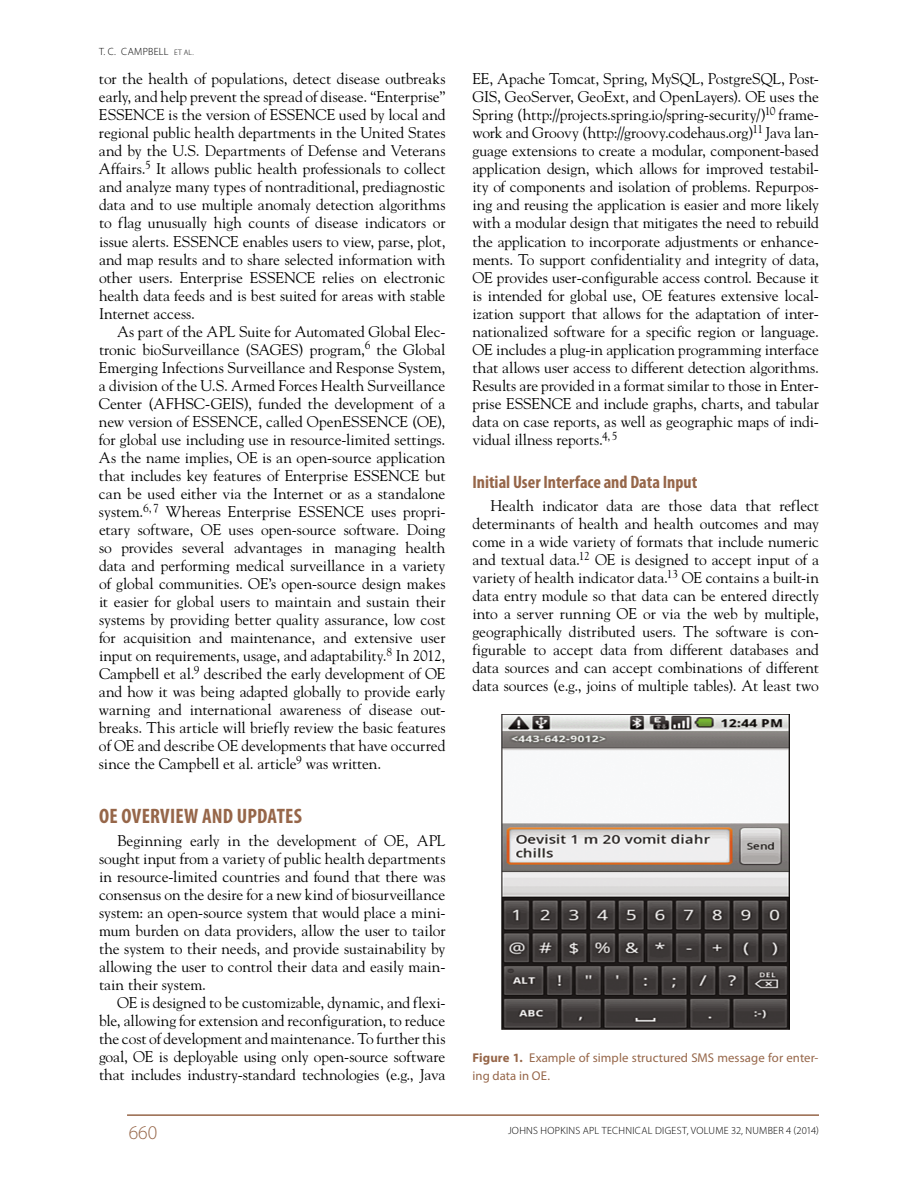
<style>
.page{position:relative;width:918px;height:1188px;background:#fff}
.page>*{position:absolute;margin:0;border:0;box-sizing:border-box;transform-origin:0 0}
.Head_1{font:700 condensed 21px "Myriad Pro";letter-spacing:.01em;color:#966649}
.t1{font:300 19.5px "Myriad Pro";color:#966649}
.Head_2{font:700 condensed 18px "Myriad Pro";color:#966649}
.Body_Copy{font:15.45px/18px "Hopkins Goudy";letter-spacing:-.005em;color:#000;text-align:justify}
.Figure_Caption{font:12.75px/18px "Myriad Pro";letter-spacing:.005em;color:#966649}
.t2{font:300 10.5px "Myriad Pro";letter-spacing:.025em;color:#000}
.s1{font-size:7.8px}
.s2{font-weight:700}
</style>
<div class="page">
<hr style="left:127px;top:1114px;width:692px;height:2px;background:#966649">
<img style="left:501px;top:714px;width:288px;height:316px">
<p class="t2" style="left:99px;top:45px;width:96px">T. C. CAMPBELL <span class="s1">ET AL.</span></p>
<p class="Body_Copy" style="left:99px;top:70px;width:348px">tor the health of populations, detect disease outbreaks early, and help prevent the spread of disease. “Enterprise” ESSENCE is the version of ESSENCE used by local and regional public health departments in the United States and by the U.S. Departments of Defense and Veterans Affairs.<sup>5</sup> It allows public health professionals to collect and analyze many types of nontraditional, prediagnostic data and to use multiple anomaly detection algorithms to flag unusually high counts of disease indicators or issue alerts. ESSENCE enables users to view, parse, plot, and map results and to share selected information with other users. Enterprise ESSENCE relies on electronic health data feeds and is best suited for areas with stable Internet access.</p>
<p class="Body_Copy" style="left:99px;top:322px;width:348px;text-indent:18px">As part of the APL Suite for Automated Global Elec&shy;tronic bioSurveillance (SAGES) program,<sup>6</sup> the Global Emerging Infections Surveillance and Response System, a division of the U.S. Armed Forces Health Surveillance Center (AFHSC-GEIS), funded the development of a new version of ESSENCE, called OpenESSENCE (OE), for global use including use in resource-limited settings.<br>As the name implies, OE is an open-source application that includes key features of Enterprise ESSENCE but can be used either via the Internet or as a standalone system.<sup>6,</sup> <sup>7</sup> Whereas Enterprise ESSENCE uses propri&shy;etary software, OE uses open-source software. Doing so provides several advantages in managing health data and performing medical surveillance in a variety of global communities. OE’s open-source design makes it easier for global users to maintain and sustain their systems by providing better quality assurance, low cost for acquisition and maintenance, and extensive user input on requirements, usage, and adaptability.<sup>8</sup> In 2012, Campbell et al.<sup>9</sup> described the early development of OE and how it was being adapted globally to provide early warning and international awareness of disease out&shy;breaks. This article will briefly review the basic features of OE and describe OE developments that have occurred since the Campbell et al. article<sup>9</sup> was written.</p>
<p class="Head_1" style="left:99px;top:803px;width:204px">OE OVERVIEW AND UPDATES</p>
<p class="Body_Copy" style="left:99px;top:831px;width:348px;text-indent:18px">Beginning early in the development of OE, APL sought input from a variety of public health departments in resource-limited countries and found that there was consensus on the desire for a new kind of biosurveillance system: an open-source system that would place a mini&shy;mum burden on data providers, allow the user to tailor the system to their needs, and provide sustainability by allowing the user to control their data and easily main&shy;tain their system.</p>
<p class="Body_Copy" style="left:99px;top:993px;width:348px;text-indent:18px">OE is designed to be customizable, dynamic, and flexi&shy;ble, allowing for extension and reconfiguration, to reduce the cost of development and maintenance. To further this goal, OE is deployable using only open-source software that includes industry-standard technologies (e.g., Java</p>
<p class="t1" style="left:129px;top:1121px;width:30px">660</p>
<p class="Body_Copy" style="left:472px;top:70px;width:348px">EE, Apache Tomcat, Spring, MySQL, PostgreSQL, Post-GIS, GeoServer, GeoExt, and OpenLayers). OE uses the Spring (http://projects.spring.io/spring-security/)<sup>10</sup> frame&shy;work and Groovy (http://groovy.codehaus.org)<sup>11</sup> Java lan&shy;guage extensions to create a modular, component-based application design, which allows for improved testabil&shy;ity of components and isolation of problems. Repurpos&shy;ing and reusing the application is easier and more likely with a modular design that mitigates the need to rebuild the application to incorporate adjustments or enhance&shy;ments. To support confidentiality and integrity of data, OE provides user-configurable access control. Because it is intended for global use, OE features extensive local&shy;ization support that allows for the adaptation of inter&shy;nationalized software for a specific region or language.<br>OE includes a plug-in application programming interface that allows user access to different detection algorithms.<br>Results are provided in a format similar to those in Enter&shy;prise ESSENCE and include graphs, charts, and tabular data on case reports, as well as geographic maps of indi&shy;vidual illness reports.<sup>4,5</sup></p>
<p class="Head_2" style="left:472px;top:471px;width:226px">Initial User Interface and Data Input</p>
<p class="Body_Copy" style="left:472px;top:496px;width:348px;text-indent:18px">Health indicator data are those data that reflect determinants of health and health outcomes and may come in a wide variety of formats that include numeric and textual data.<sup>12</sup> OE is designed to accept input of a variety of health indicator data.<sup>13</sup> OE contains a built-in data entry module so that data can be entered directly into a server running OE or via the web by multiple, geographically distributed users. The software is con&shy;figurable to accept data from different databases and data sources and can accept combinations of different data sources (e.g., joins of multiple tables). At least two</p>
<p class="Figure_Caption" style="left:472px;top:1049px;width:347px"><span class="s2">Figure 1.</span> Example of simple structured SMS message for enter&shy;ing data in OE.</p>
<p class="t2" style="left:508px;top:1124px;width:312px">JOHNS HOPKINS APL TECHNICAL DIGEST, VOLUME 32, NUMBER 4 (2014)</p>
</div>
